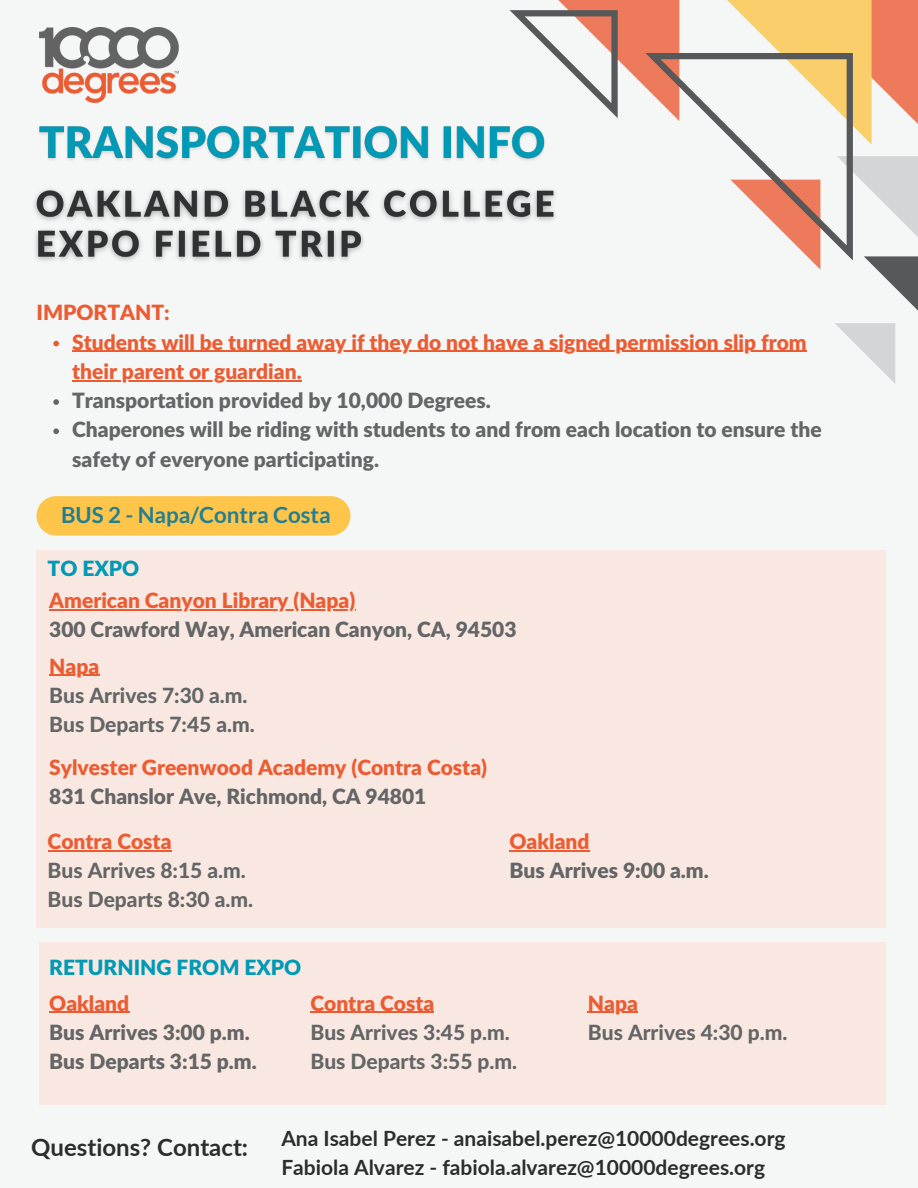
<style>
.page{position:relative;width:918px;height:1188px;background:#f5f6f6}
.page>*{position:absolute;margin:0;border:0;box-sizing:border-box;transform-origin:0 0}
.t1{font:700 24px "Lato";color:#2c2c2c}
.t2{font:700 22.35px "Lato";color:#237e91}
.t3{font:900 21px/29.2px "Lato Latin";color:#636566}
.t4{font:800 21px/29.2px "Lato Latin";color:#636566}
.t5{font:900 21px/29.2px "Lato Latin";color:#ec5c33}
.t6{font:700 21px/29.2px "Lato";color:#2c2c2c}
.t7{font:900 21px "Lato Latin";color:#009ab6}
.s1{color:#ec5c33}
.s2{font-weight:900;color:#ec5c33}
.s3{color:#636566}
</style>
<div class="page">
<svg style="left:36px;top:496px;width:314px;height:40px;background:#fcc751"></svg>
<svg style="left:53px;top:341px;width:6px;height:5px"></svg>
<hr style="left:72px;top:351px;width:735px;height:1px;background:#ec5c33">
<hr style="left:72px;top:380px;width:230px;height:1px;background:#ec5c33">
<svg style="left:53px;top:399px;width:6px;height:6px"></svg>
<svg style="left:53px;top:428px;width:6px;height:6px"></svg>
<svg style="left:510px;top:0;width:408px;height:383px"></svg>
<img style="left:40px;top:27px;width:138px;height:75px">
<img style="left:34px;top:181px;width:530px;height:88px">
<img style="left:39px;top:122px;width:513px;height:45px">
<div style="left:40px;top:943px;width:846px;height:162px;background:#f8e8e1"></div>
<div style="left:36px;top:550px;width:850px;height:378px;background:#f8e8e1"></div>
<hr style="left:510px;top:850px;width:80px;height:1px;background:#ec5c33">
<hr style="left:48px;top:850px;width:124px;height:1px;background:#ec5c33">
<hr style="left:49px;top:1012px;width:80px;height:1px;background:#ec5c33">
<hr style="left:310px;top:1012px;width:124px;height:1px;background:#ec5c33">
<hr style="left:49px;top:609px;width:306px;height:1px;background:#ec5c33">
<hr style="left:588px;top:1012px;width:50px;height:1px;background:#ec5c33">
<hr style="left:49px;top:675px;width:50px;height:1px;background:#ec5c33">
<p class="t5" style="left:36px;top:299px;width:135px">IMPORTANT:</p>
<p class="t5" style="left:72px;top:329px;width:736px">Students will be turned away if they do not have a signed permission slip from</p>
<h4 class="t3" style="left:72px;top:358px;width:420px"><span class="s1">their parent or guardian.<br></span>Transportation provided by 10,000 Degrees.</h4>
<p class="t3" style="left:72px;top:416px;width:751px">Chaperones will be riding with students to and from each location to ensure the safety of everyone participating.</p>
<h3 class="t2" style="left:61px;top:501px;width:271px">BUS 2 - Napa/Contra Costa</h3>
<h5 class="t7" style="left:48px;top:559px;width:93px">TO EXPO</h5>
<h5 class="t3" style="left:49px;top:587px;width:469px"><span class="s1">American Canyon Library (Napa)<br></span>300 Crawford Way, American Canyon, CA, 94503</h5>
<h5 class="t4" style="left:49px;top:653px;width:207px"><span class="s2">Napa<br></span>Bus Arrives 7:30 a.m.<br>Bus Departs 7:45 a.m.</h5>
<h4 class="t5" style="left:49px;top:754px;width:439px">Sylvester Greenwood Academy (Contra Costa)<br><span class="s3">831 Chanslor Ave, Richmond, CA 94801</span></h4>
<h5 class="t4" style="left:48px;top:828px;width:207px"><span class="s2">Contra Costa<br></span>Bus Arrives 8:15 a.m.<br>Bus Departs 8:30 a.m.</h5>
<h5 class="t3" style="left:510px;top:828px;width:201px"><span class="s1">Oakland<br></span>Bus Arrives 9:00 a.m.</h5>
<h5 class="t7" style="left:49px;top:959px;width:254px">RETURNING FROM EXPO</h5>
<h5 class="t3" style="left:49px;top:990px;width:209px"><span class="s1">Oakland<br></span>Bus Arrives 3:00 p.m.<br>Bus Departs 3:15 p.m.</h5>
<h4 class="t4" style="left:310px;top:990px;width:208px"><span class="s2">Contra Costa<br></span>Bus Arrives 3:45 p.m.<br>Bus Departs 3:55 p.m.</h4>
<h5 class="t4" style="left:588px;top:990px;width:201px"><span class="s2">Napa<br></span>Bus Arrives 4:30 p.m.</h5>
<p class="t1" style="left:31px;top:1132px;width:218px">Questions? Contact:</p>
<p class="t6" style="left:281px;top:1123px;width:506px">Ana Isabel Perez - anaisabel.perez@10000degrees.org<br>Fabiola Alvarez - fabiola.alvarez@10000degrees.org</p>
</div>
